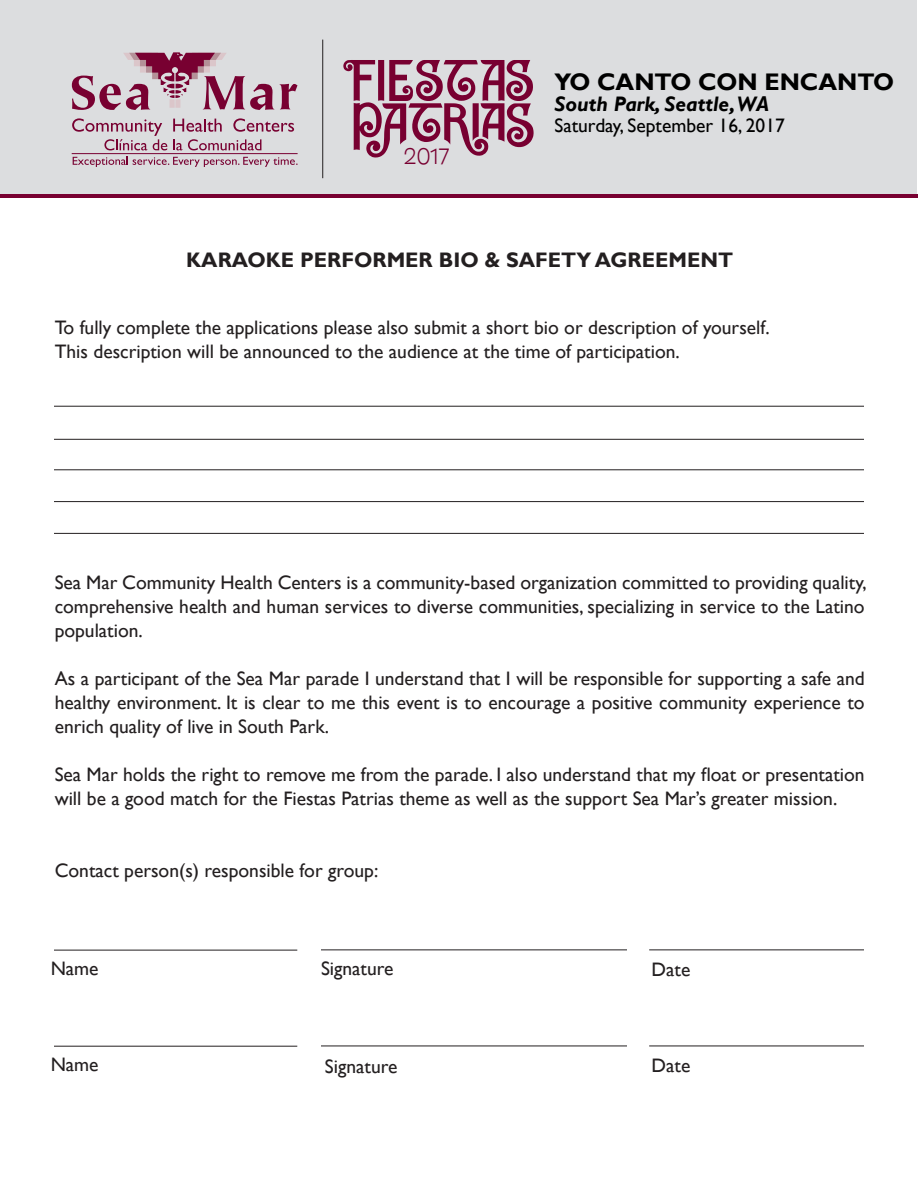
<style>
.page{position:relative;width:918px;height:1188px;background:#fff}
.page>*{position:absolute;margin:0;border:0;box-sizing:border-box;transform-origin:0 0}
.t1{font:700 24px "Gill Sans";color:#000}
.t2{font:300 22.5px "Myra 4 F Caps";color:#780031}
.t3{font:700 21px "Gill Sans";color:#231f20}
.t4{font:italic 700 21px "Gill Sans";color:#000}
.t5{font:19.5px/24px "Gill Sans";color:#231f20;text-align:justify}
.t6{font:19.5px "Gill Sans";color:#000}
</style>
<div class="page">
<div style="left:1px;top:0;width:916px;height:196px;background:#dcdddf"></div>
<hr style="left:0;top:194px;width:918px;height:4px;background:#780031">
<svg style="left:343px;top:60px;width:191px;height:98px"></svg>
<svg style="left:280px;top:84px;width:17px;height:25px"></svg>
<svg style="left:173px;top:119px;width:49px;height:13px"></svg>
<svg style="left:233px;top:118px;width:61px;height:14px"></svg>
<svg style="left:72px;top:118px;width:95px;height:32px"></svg>
<svg style="left:173px;top:139px;width:9px;height:11px"></svg>
<svg style="left:188px;top:139px;width:73px;height:11px"></svg>
<svg style="left:72px;top:52px;width:202px;height:58px"></svg>
<hr style="left:72px;top:153px;width:226px;height:1px;background:#780031">
<svg style="left:73px;top:157px;width:225px;height:10px"></svg>
<hr style="left:322px;top:40px;width:1px;height:138px;background:#231f20">
<hr style="left:54px;top:469px;width:810px;height:1px;background:#231f20">
<hr style="left:54px;top:439px;width:810px;height:1px;background:#231f20">
<hr style="left:54px;top:406px;width:810px;height:1px;background:#231f20">
<hr style="left:54px;top:501px;width:810px;height:1px;background:#231f20">
<hr style="left:54px;top:533px;width:810px;height:1px;background:#231f20">
<hr style="left:54px;top:950px;width:243px;height:1px;background:#231f20">
<hr style="left:649px;top:950px;width:215px;height:1px;background:#231f20">
<hr style="left:321px;top:950px;width:306px;height:1px;background:#231f20">
<hr style="left:54px;top:1046px;width:243px;height:1px;background:#231f20">
<hr style="left:649px;top:1046px;width:215px;height:1px;background:#231f20">
<hr style="left:321px;top:1046px;width:306px;height:1px;background:#231f20">
<p class="t2" style="left:404px;top:144px;width:47px">2017</p>
<p class="t1" style="left:554px;top:68px;width:341px">YO CANTO CON ENCANTO</p>
<p class="t4" style="left:554px;top:92px;width:216px">South Park, Seattle, WA</p>
<p class="t6" style="left:554px;top:114px;width:232px">Saturday, September 16, 2017</p>
<p class="t3" style="left:186px;top:247px;width:548px">KARAOKE PERFORMER BIO &amp; SAFETY AGREEMENT</p>
<p class="t5" style="left:55px;top:316px;width:716px">To fully complete the applications please also submit a short bio or description of yourself.</p>
<p class="t5" style="left:55px;top:340px;width:627px">This description will be announced to the audience at the time of participation.</p>
<p class="t5" style="left:55px;top:571px;width:813px">Sea Mar Community Health Centers is a community-based organization committed to providing quality, comprehensive health and human services to diverse communities, specializing in service to the Latino population.</p>
<p class="t5" style="left:55px;top:667px;width:812px">As a participant of the Sea Mar parade I understand that I will be responsible for supporting a safe and healthy environment. It is clear to me this event is to encourage a positive community experience to enrich quality of live in South Park.</p>
<p class="t5" style="left:55px;top:763px;width:812px">Sea Mar holds the right to remove me from the parade. I also understand that my float or presentation will be a good match for the Fiestas Patrias theme as well as the support Sea Mar’s greater mission.</p>
<p class="t5" style="left:55px;top:859px;width:325px">Contact person(s) responsible for group:</p>
<p class="t5" style="left:51px;top:957px;width:49px">Name</p>
<p class="t5" style="left:321px;top:957px;width:74px">Signature</p>
<p class="t5" style="left:652px;top:958px;width:40px">Date</p>
<p class="t5" style="left:51px;top:1053px;width:49px">Name</p>
<p class="t5" style="left:325px;top:1055px;width:74px">Signature</p>
<p class="t5" style="left:652px;top:1054px;width:40px">Date</p>
</div>
